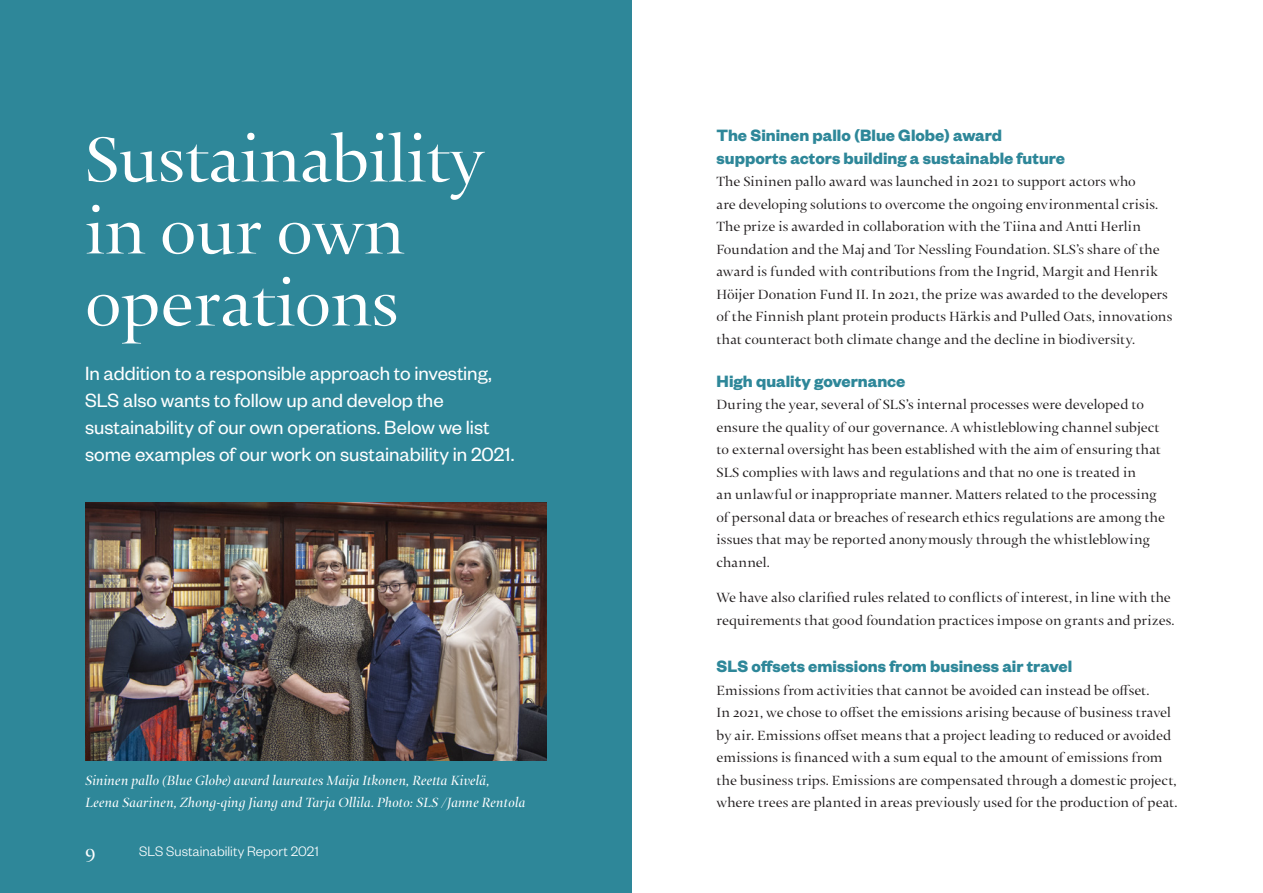
<style>
.page{position:relative;width:1263px;height:893px;background:#fff}
.page>*{position:absolute;margin:0;border:0;box-sizing:border-box;transform-origin:0 0}
.otsikko_48_48{font:300 72px/72px "Thema Std";color:#fff}
.ingressi_14_18{font:21px/27px "Founders Grotesk";letter-spacing:-.005em;color:#fff}
.t1{font:300 21px "Thema Std";color:#fff}
.väliotsikko_12_14_8{font:700 18px/22.2px "Founders Grotesk";color:#2e8799}
.leipis{font:300 15px/22.5px "Thema Std";letter-spacing:.005em;color:#231f20}
.väliotsikko_12_14_8-2{font:300 15px/22.5px "Thema Std";letter-spacing:.005em;color:#231f20}
.leipis-2{font:italic 300 15px/22.5px "Thema Std";letter-spacing:.005em;color:#fff}
.väliotsikko_12_14_8-3{font:300 15px "Founders Grotesk";letter-spacing:.005em;color:#fff}
</style>
<div class="page">
<div style="left:0;top:0;width:632px;height:893px;background:#2e8799"></div>
<img style="left:85px;top:503px;width:461px;height:257px">
<p class="otsikko_48_48" style="left:85px;top:129px;width:401px">Sustainability in our own operations</p>
<p class="ingressi_14_18" style="left:85px;top:358px;width:431px">In addition to a responsible approach to investing, SLS also wants to follow up and develop the sustainability of our own operations. Below we list some examples of our work on sustainability in 2021.</p>
<p class="leipis-2" style="left:85px;top:770px;width:442px">Sininen pallo (Blue Globe) award laureates Maija Itkonen, Reetta Kivelä,<br>Leena Saarinen, Zhong-qing Jiang and Tarja Ollila. Photo: SLS /Janne Rentola</p>
<p class="t1" style="left:85px;top:840px;width:12px">9</p>
<p class="väliotsikko_12_14_8-3" style="left:139px;top:842px;width:181px">SLS Sustainability Report 2021</p>
<p class="väliotsikko_12_14_8" style="left:716px;top:124px;width:350px">The Sininen pallo (Blue Globe) award supports actors building a sustainable future</p>
<p class="väliotsikko_12_14_8-2" style="left:716px;top:171px;width:457px">The Sininen pallo award was launched in 2021 to support actors who<br>are developing solutions to overcome the ongoing environmental crisis.<br>The prize is awarded in collaboration with the Tiina and Antti Herlin Foundation and the Maj and Tor Nessling Foundation. SLS’s share of the award is funded with contributions from the Ingrid, Margit and Henrik Höijer Donation Fund II. In 2021, the prize was awarded to the developers of the Finnish plant protein products Härkis and Pulled Oats, innovations that counteract both climate change and the decline in biodiversity.</p>
<p class="väliotsikko_12_14_8" style="left:716px;top:369px;width:190px">High quality governance</p>
<p class="leipis" style="left:716px;top:395px;width:450px">During the year, several of SLS’s internal processes were developed to ensure the quality of our governance. A whistleblowing channel subject to external oversight has been established with the aim of ensuring that SLS complies with laws and regulations and that no one is treated in<br>an unlawful or inappropriate manner. Matters related to the processing of personal data or breaches of research ethics regulations are among the issues that may be reported anonymously through the whistleblowing channel.</p>
<p class="leipis" style="left:716px;top:587px;width:460px">We have also clarified rules related to conflicts of interest, in line with the requirements that good foundation practices impose on grants and prizes.</p>
<p class="väliotsikko_12_14_8" style="left:716px;top:655px;width:357px">SLS offsets emissions from business air travel</p>
<p class="leipis" style="left:716px;top:680px;width:463px">Emissions from activities that cannot be avoided can instead be offset.<br>In 2021, we chose to offset the emissions arising because of business travel by air. Emissions offset means that a project leading to reduced or avoided emissions is financed with a sum equal to the amount of emissions from the business trips. Emissions are compensated through a domestic project, where trees are planted in areas previously used for the production of peat.</p>
</div>
